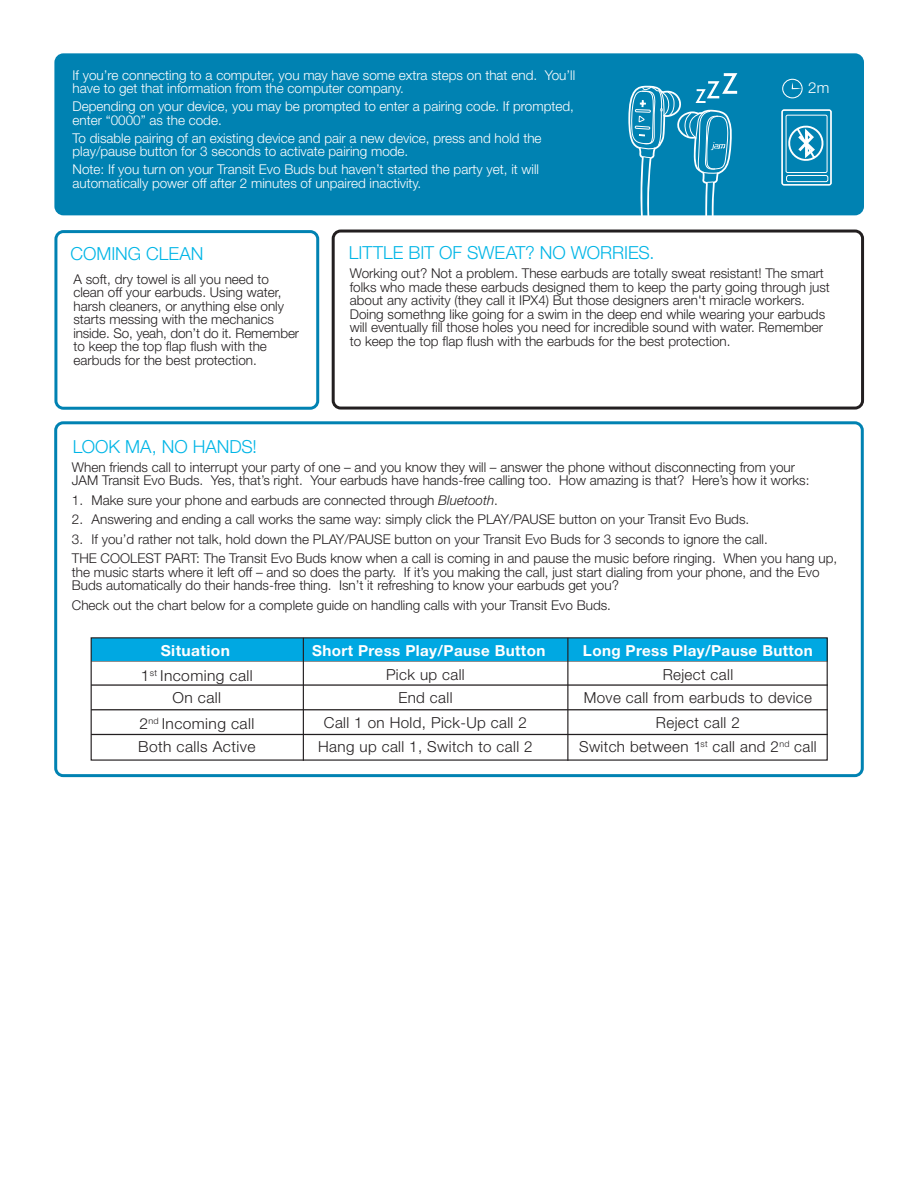
<style>
.page{position:relative;width:918px;height:1188px;background:#fff}
.page>*{position:absolute;margin:0;border:0;box-sizing:border-box;transform-origin:0 0}
.t1{font:300 18px "Helvetica Neue LT Std";color:#00b5e6}
.t2{font:300 15.15px/23.4px "Helvetica Neue LT Std";letter-spacing:.025em;color:#231f20;text-align:center}
.t3{font:700 15.15px "Helvetica Neue LT Std";letter-spacing:.025em;color:#fff}
.t4{font:300 15.15px "Helvetica Neue LT Std";color:#fff}
.t5{font:300 13.5px/13.5px "Helvetica Neue LT Std";color:#231f20}
.t6{font:300 13.5px/13.5px "Helvetica Neue LT Std";color:#fff}
.s1{font-style:italic}
</style>
<div class="page">
<svg style="left:54px;top:421px;width:810px;height:356px"></svg>
<div style="left:54px;top:53px;width:810px;height:162px;background:#0082b2;border-radius:9px"></div>
<svg style="left:332px;top:230px;width:532px;height:180px"></svg>
<svg style="left:782px;top:79px;width:21px;height:19px"></svg>
<div style="left:782px;top:110px;width:49px;height:75px;border:1px solid #fff;border-radius:2px"></div>
<div style="left:781px;top:109px;width:51px;height:77px;border:1px solid #fff;border-radius:2px"></div>
<svg style="left:786px;top:115px;width:42px;height:67px"></svg>
<hr style="left:91px;top:659px;width:737px;height:2px;background:#231f20">
<div style="left:91px;top:638px;width:737px;height:22px;background:#00a8e2"></div>
<div style="left:91px;top:637px;width:737px;height:124px;border:1px solid #231f20"></div>
<hr style="left:91px;top:684px;width:737px;height:2px;background:#231f20">
<hr style="left:91px;top:709px;width:737px;height:1px;background:#231f20">
<hr style="left:91px;top:734px;width:737px;height:1px;background:#231f20">
<hr style="left:303px;top:638px;width:1px;height:123px;background:#231f20">
<hr style="left:567px;top:638px;width:1px;height:123px;background:#231f20">
<svg style="left:54px;top:230px;width:265px;height:180px"></svg>
<svg style="left:623px;top:73px;width:114px;height:143px"></svg>
<p class="t6" style="left:73px;top:68px;width:504px">If you’re connecting to a computer, you may have some extra steps on that end. You’ll have to get that information from the computer company.</p>
<p class="t6" style="left:73px;top:99px;width:503px">Depending on your device, you may be prompted to enter a pairing code. If prompted, enter “0000” as the code.</p>
<p class="t6" style="left:73px;top:131px;width:471px">To disable pairing of an existing device and pair a new device, press and hold the play/pause button for 3 seconds to activate pairing mode.</p>
<p class="t6" style="left:73px;top:162px;width:468px">Note: If you turn on your Transit Evo Buds but haven’t started the party yet, it will automatically power off after 2 minutes of unpaired inactivity.</p>
<p class="t4" style="left:808px;top:78px;width:23px">2m</p>
<h1 class="t1" style="left:70px;top:243px;width:135px">COMING CLEAN</h1>
<p class="t5" style="left:73px;top:272px;width:227px">A soft, dry towel is all you need to clean off your earbuds. Using water, harsh cleaners, or anything else only starts messing with the mechanics inside. So, yeah, don’t do it. Remember to keep the top flap flush with the earbuds for the best protection.</p>
<h1 class="t1" style="left:73px;top:435px;width:186px">LOOK MA, NO HANDS!</h1>
<h1 class="t1" style="left:349px;top:242px;width:307px">LITTLE BIT OF SWEAT? NO WORRIES.</h1>
<p class="t5" style="left:350px;top:266px;width:482px">Working out? Not a problem. These earbuds are totally sweat resistant! The smart folks who made these earbuds designed them to keep the party going through just about any activity (they call it IPX4) But those designers aren't miracle workers.<br>Doing somethng like going for a swim in the deep end while wearing your earbuds will eventually fill those holes you need for incredible sound with water. Remember to keep the top flap flush with the earbuds for the best protection.</p>
<p class="t5" style="left:72px;top:460px;width:739px">When friends call to interrupt your party of one – and you know they will – answer the phone without disconnecting from your<br>JAM Transit Evo Buds. Yes, that’s right. Your earbuds have hands-free calling too. How amazing is that? Here’s how it works:</p>
<p class="t5" style="left:72px;top:493px;width:428px">1. Make sure your phone and earbuds are connected through <span class="s1">Bluetooth</span>.</p>
<p class="t5" style="left:72px;top:512px;width:679px">2. Answering and ending a call works the same way: simply click the PLAY/PAUSE button on your Transit Evo Buds.</p>
<p class="t5" style="left:72px;top:529px;width:767px;line-height:19.5px">3. If you’d rather not talk, hold down the PLAY/PAUSE button on your Transit Evo Buds for 3 seconds to ignore the call.<br>THE COOLEST PART: The Transit Evo Buds know when a call is coming in and pause the music before ringing. When you hang up,</p>
<p class="t5" style="left:72px;top:565px;width:749px">the music starts where it left off – and so does the party. If it’s you making the call, just start dialing from your phone, and the Evo<br>Buds automatically do their hands-free thing. Isn’t it refreshing to know your earbuds get you?</p>
<p class="t5" style="left:72px;top:598px;width:541px">Check out the chart below for a complete guide on handling calls with your Transit Evo Buds.</p>
<p class="t3" style="left:161px;top:641px;width:71px">Situation</p>
<p class="t3" style="left:312px;top:641px;width:235px">Short Press Play/Pause Button</p>
<p class="t3" style="left:583px;top:641px;width:231px">Long Press Play/Pause Button</p>
<p class="t2" style="left:141px;top:663px;width:113px">1<sup>st</sup> Incoming call</p>
<p class="t2" style="left:139px;top:712px;width:116px">2<sup>nd</sup> Incoming call</p>
<p class="t2" style="left:386px;top:662px;width:80px">Pick up call<br>End call</p>
<p class="t2" style="left:318px;top:711px;width:216px">Call 1 on Hold, Pick-Up call 2<br>Hang up call 1, Switch to call 2</p>
<p class="t2" style="left:584px;top:662px;width:230px">Reject call<br>Move call from earbuds to device</p>
<p class="t2" style="left:579px;top:711px;width:239px">Reject call 2<br>Switch between 1<sup>st</sup> call and 2<sup>nd</sup> call</p>
<p class="t2" style="left:173px;top:686px;width:50px">On call</p>
<p class="t2" style="left:138px;top:734px;width:119px">Both calls Active</p>
</div>
